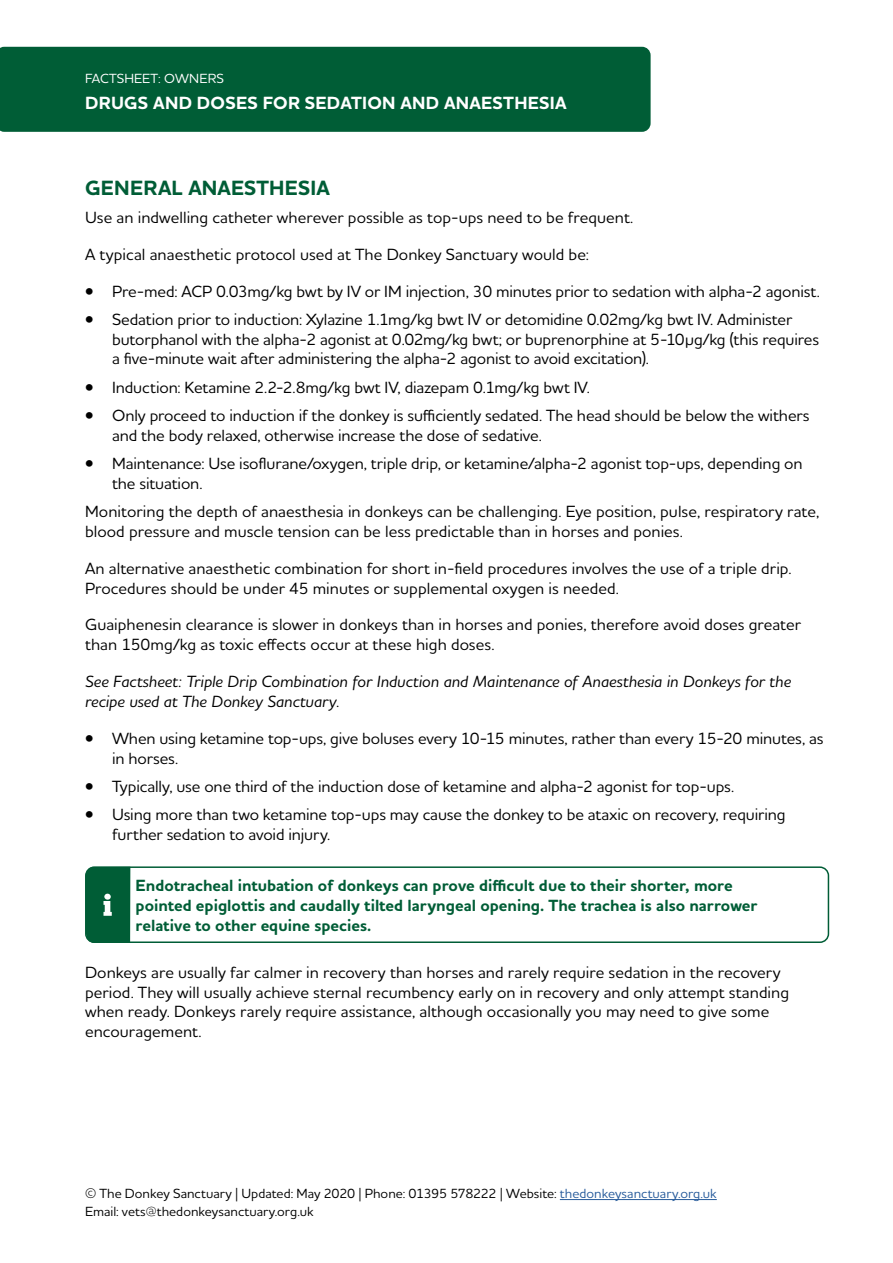
<style>
.page{position:relative;width:893px;height:1263px;background:#fff}
.page>*{position:absolute;margin:0;border:0;box-sizing:border-box;transform-origin:0 0}
.t1{font:700 21px "Houschka Alt Pro";letter-spacing:.01em;color:#005d36}
.t2{font:700 18px "Houschka Alt Pro";letter-spacing:.015em;color:#fff}
.t3{font:500 16.5px/19.8px "Houschka Alt Pro";color:#000}
.t4{font:700 16.5px/19.8px "Houschka Alt Pro";color:#005d36}
.t5{font:italic 500 16.5px/19.8px "Houschka Alt Pro";color:#000}
.t6{font:500 13.5px/18px "Houschka Alt Pro";color:#000}
.t7{font:500 13.5px "Houschka Alt Pro";letter-spacing:.005em;color:#fff}
.s1{font-family:"Myriad Pro";font-weight:400}
.s2{color:#275b9b}
</style>
<div class="page">
<hr style="left:560px;top:1199px;width:157px;height:1px;background:#275b9b">
<div style="left:0;top:47px;width:651px;height:85px;background:#005d36"></div>
<div style="left:85px;top:866px;width:744px;height:77px;border:2px solid #005d36;border-radius:9px"></div>
<svg style="left:85px;top:866px;width:45px;height:77px;background:#0d6540"></svg>
<p class="t7" style="left:85px;top:70px;width:140px">FACTSHEET: OWNERS</p>
<p class="t2" style="left:85px;top:91px;width:483px">DRUGS AND DOSES FOR SEDATION AND ANAESTHESIA</p>
<p class="t1" style="left:85px;top:174px;width:246px">GENERAL ANAESTHESIA</p>
<p class="t3" style="left:85px;top:207px;width:550px">Use an indwelling catheter wherever possible as top-ups need to be frequent.</p>
<p class="t3" style="left:85px;top:244px;width:505px">A typical anaesthetic protocol used at The Donkey Sanctuary would be:</p>
<p class="t3" style="left:85px;top:281px;width:736px">• Pre-med: ACP 0.03mg/kg bwt by IV or IM injection, 30 minutes prior to sedation with alpha-2 agonist.</p>
<p class="t3" style="left:112px;top:309px;width:709px;text-indent:-27px">• Sedation prior to induction: Xylazine 1.1mg/kg bwt IV or detomidine 0.02mg/kg bwt IV. Administer butorphanol with the alpha-2 agonist at 0.02mg/kg bwt; or buprenorphine at 5-10μg/kg (this requires a five-minute wait after administering the alpha-2 agonist to avoid excitation).</p>
<p class="t3" style="left:85px;top:377px;width:506px">• Induction: Ketamine 2.2-2.8mg/kg bwt IV, diazepam 0.1mg/kg bwt IV.</p>
<p class="t3" style="left:112px;top:405px;width:699px;text-indent:-27px">• Only proceed to induction if the donkey is sufficiently sedated. The head should be below the withers and the body relaxed, otherwise increase the dose of sedative.</p>
<p class="t3" style="left:112px;top:453px;width:692px;text-indent:-27px">• Maintenance: Use isoflurane/oxygen, triple drip, or ketamine/alpha-2 agonist top-ups, depending on the situation.</p>
<p class="t3" style="left:85px;top:501px;width:736px">Monitoring the depth of anaesthesia in donkeys can be challenging. Eye position, pulse, respiratory rate, blood pressure and muscle tension can be less predictable than in horses and ponies.</p>
<p class="t3" style="left:85px;top:558px;width:708px">An alternative anaesthetic combination for short in-field procedures involves the use of a triple drip.<br>Procedures should be under 45 minutes or supplemental oxygen is needed.</p>
<p class="t3" style="left:85px;top:614px;width:717px">Guaiphenesin clearance is slower in donkeys than in horses and ponies, therefore avoid doses greater than 150mg/kg as toxic effects occur at these high doses.</p>
<p class="t5" style="left:85px;top:671px;width:708px">See Factsheet: Triple Drip Combination for Induction and Maintenance of Anaesthesia in Donkeys for the recipe used at The Donkey Sanctuary.</p>
<p class="t3" style="left:112px;top:728px;width:713px;text-indent:-27px">• When using ketamine top-ups, give boluses every 10-15 minutes, rather than every 15-20 minutes, as in horses.</p>
<p class="t3" style="left:85px;top:776px;width:650px">• Typically, use one third of the induction dose of ketamine and alpha-2 agonist for top-ups.</p>
<p class="t3" style="left:112px;top:804px;width:675px;text-indent:-27px">• Using more than two ketamine top-ups may cause the donkey to be ataxic on recovery, requiring further sedation to avoid injury.</p>
<p class="t4" style="left:136px;top:876px;width:623px">Endotracheal intubation of donkeys can prove difficult due to their shorter, more pointed epiglottis and caudally tilted laryngeal opening. The trachea is also narrower relative to other equine species.</p>
<p class="t3" style="left:85px;top:962px;width:706px">Donkeys are usually far calmer in recovery than horses and rarely require sedation in the recovery period. They will usually achieve sternal recumbency early on in recovery and only attempt standing when ready. Donkeys rarely require assistance, although occasionally you may need to give some encouragement.</p>
<p class="t6" style="left:85px;top:1184px;width:633px">© The Donkey Sanctuary <span class="s1">|</span> Updated: May 2020 <span class="s1">|</span> Phone: 01395 578222 <span class="s1">|</span> Website: <span class="s2">thedonkeysanctuary.org.uk<br></span>Email: vets@thedonkeysanctuary.org.uk</p>
</div>
